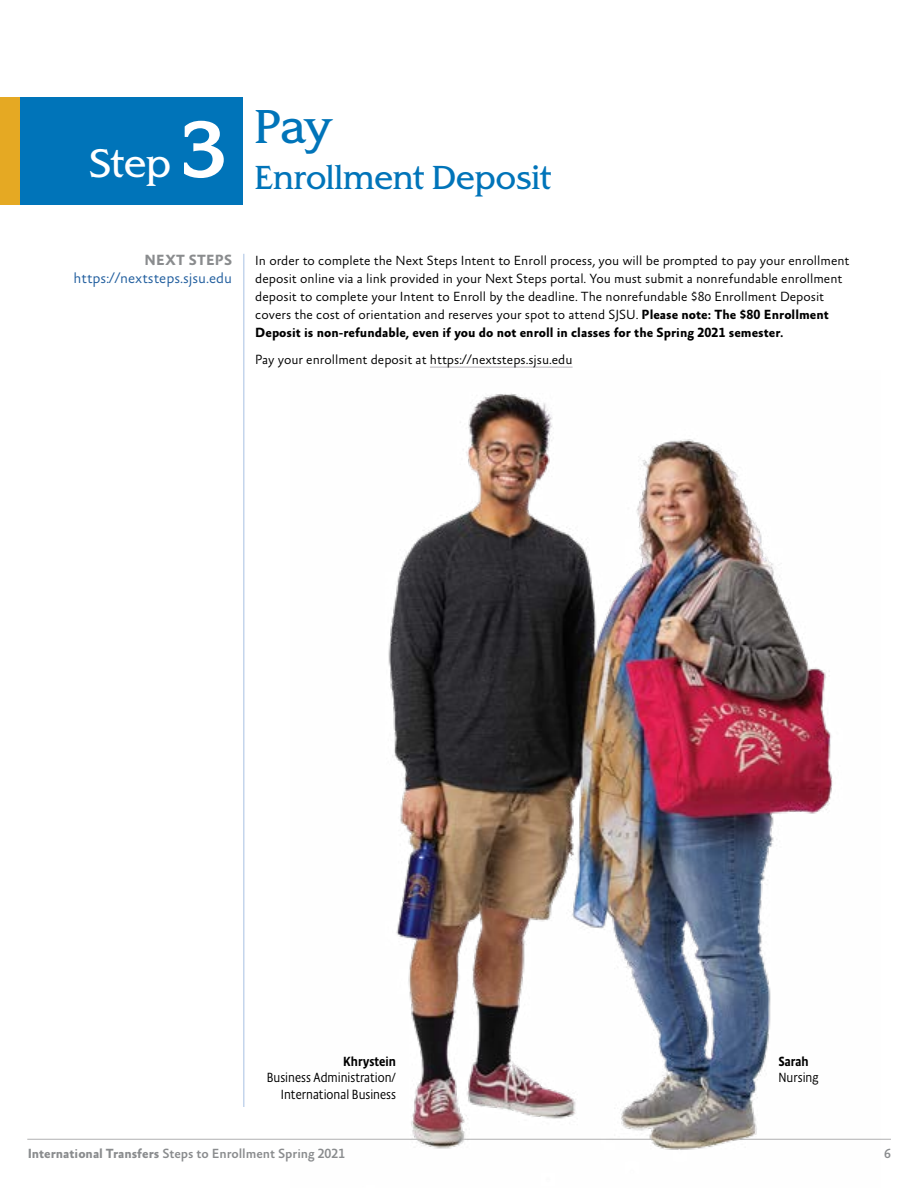
<style>
.page{position:relative;width:918px;height:1188px;background:#fff}
.page>*{position:absolute;margin:0;border:0;box-sizing:border-box;transform-origin:0 0}
.t1{font:45px "SJSU Spartan";color:#0074b9}
.t2{font:37.5px "SJSU Spartan";color:#fff}
.t3{font:31.5px "SJSU Spartan";color:#0074b9}
.t4{font:300 15px "Absara Sans OT";color:#215e9e}
.t5{font:700 15px "Absara Sans OT";letter-spacing:.01em;color:#8a8c8e}
.t6{font:300 13.5px/18px "Absara Sans OT";color:#000}
.t7{font:300 13.5px/16.5px "Absara Sans Head OT";color:#000;text-align:right}
.t8{font:500 13.5px "Absara Sans OT";letter-spacing:-.005em;color:#8a8c8e}
.t9{font:500 13.5px "Absara Sans Head OT";color:#000}
.s1{font-weight:700;font-size:75px}
.s2{font-weight:700}
</style>
<div class="page">
<hr style="left:27px;top:1139px;width:864px;height:1px;background:#8b8b8c">
<hr style="left:243px;top:254px;width:1px;height:853px;background:#c4d5ec">
<img style="left:291px;top:393px;width:589px;height:757px">
<div style="left:0;top:97px;width:243px;height:108px;background:#0074b9"></div>
<hr style="left:430px;top:367px;width:143px;height:1px;background:#b7b4bb">
<div style="left:0;top:97px;width:20px;height:108px;background:#e5a923"></div>
<h2 class="t2" style="left:89px;top:139px;width:138px">Step <span class="s1">3</span></h2>
<p class="t5" style="left:145px;top:252px;width:89px">NEXT STEPS</p>
<p class="t4" style="left:74px;top:270px;width:160px">https://nextsteps.sjsu.edu</p>
<h1 class="t1" style="left:255px;top:98px;width:79px">Pay</h1>
<h3 class="t3" style="left:255px;top:157px;width:298px">Enrollment Deposit</h3>
<p class="t6" style="left:255px;top:253px;width:596px">In order to complete the Next Steps Intent to Enroll process, you will be prompted to pay your enrollment deposit online via a link provided in your Next Steps portal. You must submit a nonrefundable enrollment deposit to complete your Intent to Enroll by the deadline. The nonrefundable $80 Enrollment Deposit covers the cost of orientation and reserves your spot to attend SJSU. <span class="s2">Please note: The $80 Enrollment Deposit is non-refundable, even if you do not enroll in classes for the Spring 2021 semester.</span></p>
<p class="t6" style="left:255px;top:352px;width:319px">Pay your enrollment deposit at https://nextsteps.sjsu.edu</p>
<p class="t9" style="left:343px;top:1053px;width:54px">Khrystein</p>
<p class="t7" style="left:267px;top:1069px;width:131px">Business Administration/<br>International Business</p>
<p class="t9" style="left:778px;top:1053px;width:32px">Sarah</p>
<p class="t7" style="left:778px;top:1069px;width:42px">Nursing</p>
<p class="t8" style="left:28px;top:1147px;width:319px"><span class="s2">International Transfers</span> Steps to Enrollment Spring 2021</p>
<p class="t8" style="left:884px;top:1147px;width:8px">6</p>
</div>
